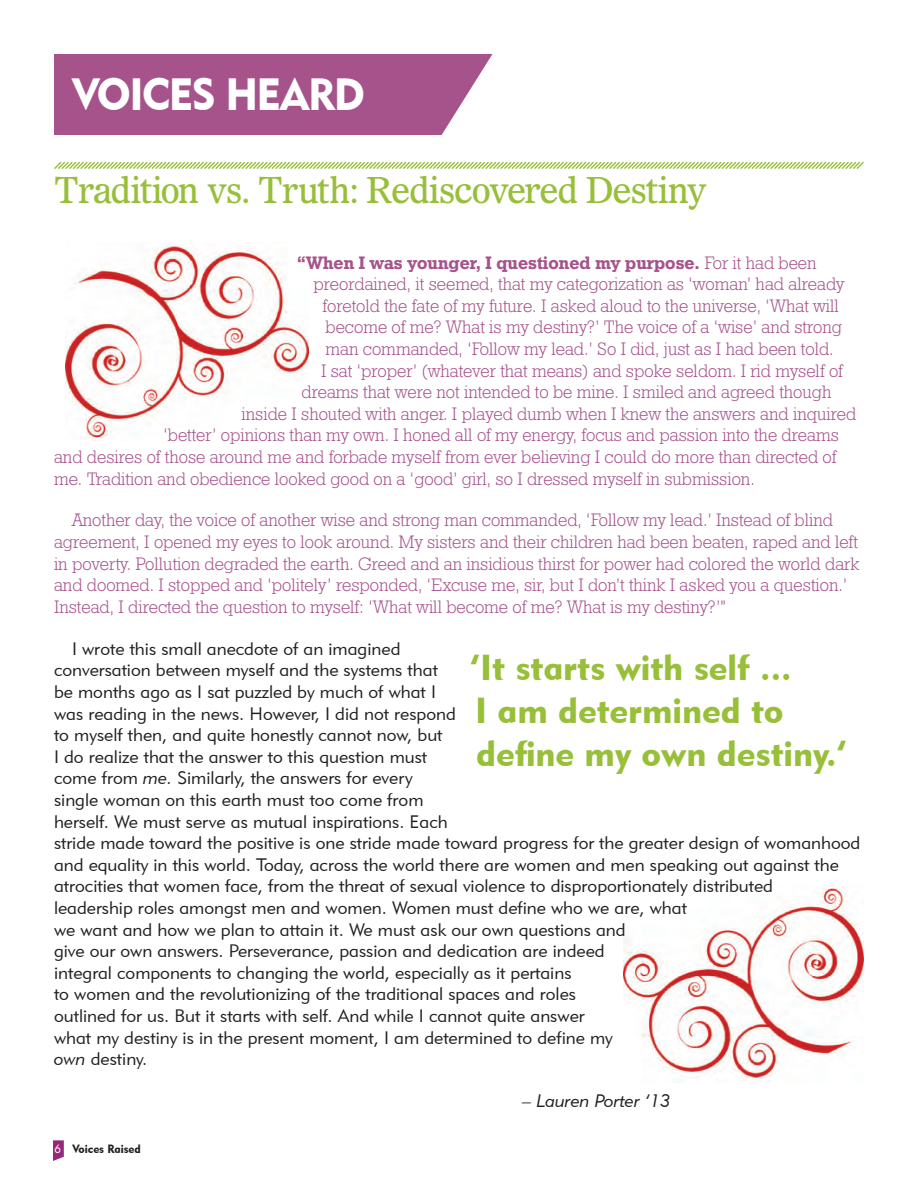
<style>
.page{position:relative;width:918px;height:1188px;background:#fff}
.page>*{position:absolute;margin:0;border:0;box-sizing:border-box;transform-origin:0 0}
.t1{font:45px "Geometric 415 BT Black A";letter-spacing:-.035em;color:#fff;scale:.95 1}
.t2{font:36px/43.2px "Geometric 415 BT Black A";color:#98bf39}
.t3{font:36px "Olympian";letter-spacing:-.045em;color:#98bf39;scale:.95 1}
.t4{font:18px/21.6px "Geometric Slab 712 BT Light A";color:#a6538c}
.t5{font:18px/21.6px "Geometric 415 BT Lite A";color:#231f20}
.t6{font:18px "Geometric Slab 712 BT Bold A";color:#a6538c}
.t7{font:18px "Geometric 415 BT Lite Italic A";color:#231f20}
.t8{font:12px "Geometric 415 BT Black A";color:#231f20;scale:.95 1}
.s1{font-family:"Geometric Slab 712 BT Light A"}
.s2{font-family:"Geometric 415 BT Lite Italic A"}
.s3{font-family:"Geometric 415 BT Lite A";color:#fff}
</style>
<div class="page">
<svg style="left:53px;top:1140px;width:11px;height:21px"></svg>
<img style="left:66px;top:244px;width:243px;height:197px">
<img style="left:624px;top:887px;width:240px;height:195px">
<div style="left:54px;top:54px;width:438px;height:81px;background:#a6538c"></div>
<svg style="left:54px;top:161px;width:810px;height:8px"></svg>
<h1 class="t1" style="left:73px;top:67px;width:231px">Voices Heard</h1>
<h2 class="t3" style="left:54px;top:168px;width:689px">Tradition vs. Truth: Rediscovered Destiny</h2>
<p class="t6" style="left:297px;top:251px;width:521px">“When I was younger, I questioned my purpose. <span class="s1">For it had been</span></p>
<p class="t4" style="left:314px;top:273px;width:532px">preordained, it seemed, that my categorization as ‘woman’ had already</p>
<p class="t4" style="left:323px;top:295px;width:518px">foretold the fate of my future. I asked aloud to the universe, ‘What will</p>
<p class="t4" style="left:326px;top:316px;width:518px">become of me? What is my destiny?’ The voice of a ‘wise’ and strong</p>
<p class="t4" style="left:326px;top:338px;width:510px">man commanded, ‘Follow my lead.’ So I did, just as I had been told.</p>
<p class="t4" style="left:321px;top:359px;width:523px">I sat ‘proper’ (whatever that means) and spoke seldom. I rid myself of</p>
<p class="t4" style="left:302px;top:381px;width:531px">dreams that were not intended to be mine. I smiled and agreed though</p>
<p class="t4" style="left:242px;top:403px;width:616px">inside I shouted with anger. I played dumb when I knew the answers and inquired</p>
<p class="t4" style="left:164px;top:424px;width:677px">‘better’ opinions than my own. I honed all of my energy, focus and passion into the dreams</p>
<p class="t4" style="left:54px;top:446px;width:784px">and desires of those around me and forbade myself from ever believing I could do more than directed of</p>
<p class="t4" style="left:54px;top:467px;width:702px">me. Tradition and obedience looked good on a ‘good’ girl, so I dressed myself in submission.</p>
<p class="t4" style="left:54px;top:509px;width:807px;text-indent:18px">Another day, the voice of another wise and strong man commanded, ‘Follow my lead.’ Instead of blind agreement, I opened my eyes to look around. My sisters and their children had been beaten, raped and left in poverty. Pollution degraded the earth. Greed and an insidious thirst for power had colored the world dark and doomed. I stopped and ‘politely’ responded, ‘Excuse me, sir, but I don’t think I asked you a question.’ Instead, I directed the question to myself: ‘What will become of me? What is my destiny?’”</p>
<p class="t5" style="left:54px;top:637px;width:808px;text-indent:18px">I wrote this small anecdote of an imagined<br>conversation between myself and the systems that<br>be months ago as I sat puzzled by much of what I<br>was reading in the news. However, I did not respond<br>to myself then, and quite honestly cannot now, but<br>I do realize that the answer to this question must<br>come from <span class="s2">me.</span> Similarly, the answers for every<br>single woman on this earth must too come from<br>herself. We must serve as mutual inspirations. Each<br>stride made toward the positive is one stride made toward progress for the greater design of womanhood and equality in this world. Today, across the world there are women and men speaking out against the atrocities that women face, from the threat of sexual violence to disproportionately distributed<br>leadership roles amongst men and women. Women must define who we are, what<br>we want and how we plan to attain it. We must ask our own questions and<br>give our own answers. Perseverance, passion and dedication are indeed<br>integral components to changing the world, especially as it pertains<br>to women and the revolutionizing of the traditional spaces and roles<br>outlined for us. But it starts with self. And while I cannot quite answer<br>what my destiny is in the present moment, I am determined to define my<br><span class="s2">own</span> destiny.</p>
<p class="t7" style="left:522px;top:1090px;width:150px">– Lauren Porter ‘13</p>
<h2 class="t2" style="left:470px;top:645px;width:379px">‘It starts with self ...<br>I am determined to define my own destiny.’</h2>
<p class="t8" style="left:55px;top:1141px;width:92px"><span class="s3">6</span> Voices Raised</p>
</div>
